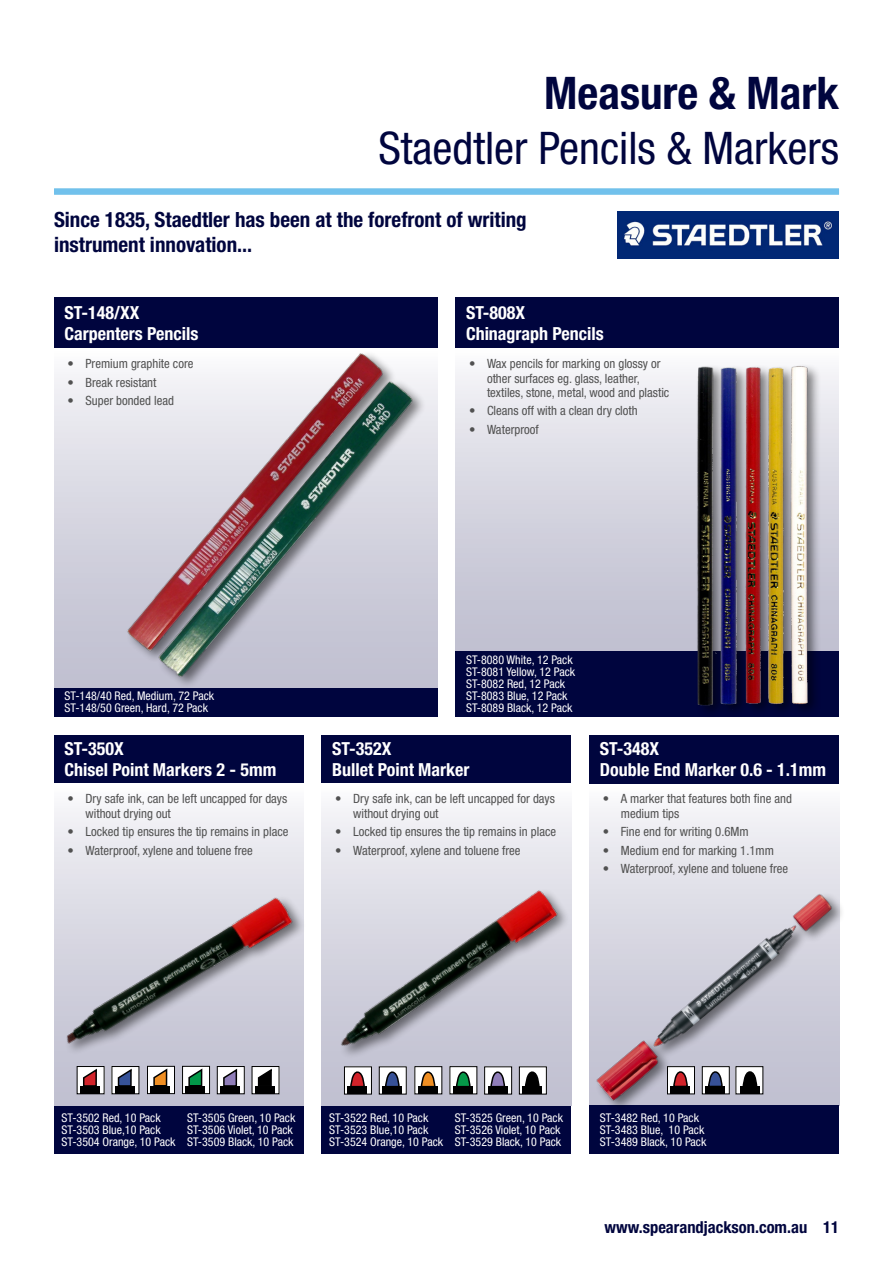
<style>
.page{position:relative;width:893px;height:1263px;background:#fff}
.page>*{position:absolute;margin:0;border:0;box-sizing:border-box;transform-origin:0 0}
.t1{font:condensed 45px "Helvetica Neue LT Std";color:#00053e}
.t2{font:700 condensed 45px "Helvetica Neue LT Std";color:#00053e}
.t3{font:700 condensed 21px/25.2px "Helvetica Neue LT Std";color:#00053e}
.t4{font:700 condensed 18px/21px "Helvetica Neue LT Std";color:#fff}
.t5{font:700 condensed 16.5px "Helvetica Neue LT Std";color:#00053e}
.t6{font:condensed 12.75px/14.2px "Helvetica Neue LT Std";color:#515151}
.t7{font:condensed 12px/12px "Helvetica Neue LT Std";color:#fff}
</style>
<div class="page">
<div style="left:589px;top:784px;width:250px;height:321px;background:linear-gradient(to bottom,#f6f6f8,#bbbbcd)"></div>
<div style="left:54px;top:298px;width:383px;height:51px;background:#00053e"></div>
<div style="left:455px;top:298px;width:384px;height:51px;background:#00053e"></div>
<div style="left:54px;top:735px;width:250px;height:49px;background:#00053e"></div>
<div style="left:322px;top:735px;width:249px;height:49px;background:#00053e"></div>
<div style="left:54px;top:688px;width:383px;height:28px;background:#00053e"></div>
<div style="left:455px;top:651px;width:384px;height:65px;background:#00053e"></div>
<div style="left:54px;top:1105px;width:250px;height:48px;background:#00053e"></div>
<div style="left:322px;top:1105px;width:249px;height:48px;background:#00053e"></div>
<div style="left:54px;top:784px;width:250px;height:321px;background:linear-gradient(to bottom,#f7f7fa,#b9b8ca)"></div>
<div style="left:322px;top:784px;width:249px;height:321px;background:linear-gradient(to bottom,#f7f7fa,#b8b8c9)"></div>
<div style="left:589px;top:735px;width:250px;height:49px;background:#00053e"></div>
<div style="left:589px;top:1105px;width:250px;height:48px;background:#00053e"></div>
<img style="left:617px;top:212px;width:221px;height:46px">
<div style="left:54px;top:349px;width:383px;height:339px;background:linear-gradient(to bottom,#f6f6f8,#bbbbcd)"></div>
<div style="left:455px;top:349px;width:384px;height:302px;background:linear-gradient(to bottom,#f6f6f8,#bbbbcd)"></div>
<div style="left:125px;top:350px;width:302px;height:340px;background:#000;opacity:.5"></div>
<img style="left:112px;top:349px;width:304px;height:333px">
<div style="left:695px;top:363px;width:127px;height:355px;background:#000;opacity:.5"></div>
<img style="left:693px;top:364px;width:119px;height:345px">
<div style="left:77px;top:1066px;width:27px;height:28px;background:#fff"></div>
<div style="left:77px;top:1066px;width:27px;height:28px;border:1px solid #000"></div>
<svg style="left:82px;top:1067px;width:16px;height:19px"></svg>
<div style="left:80px;top:1086px;width:20px;height:8px;background:#000"></div>
<div style="left:112px;top:1066px;width:27px;height:28px;background:#fff"></div>
<div style="left:112px;top:1066px;width:27px;height:28px;border:1px solid #000"></div>
<svg style="left:116px;top:1067px;width:16px;height:19px"></svg>
<div style="left:115px;top:1086px;width:20px;height:8px;background:#000"></div>
<div style="left:147px;top:1066px;width:27px;height:27px;background:#fff"></div>
<div style="left:147px;top:1066px;width:28px;height:28px;border:1px solid #000"></div>
<svg style="left:152px;top:1067px;width:16px;height:19px"></svg>
<div style="left:151px;top:1086px;width:19px;height:7px;background:#000"></div>
<div style="left:183px;top:1066px;width:27px;height:27px;background:#fff"></div>
<div style="left:182px;top:1066px;width:28px;height:28px;border:1px solid #000"></div>
<svg style="left:187px;top:1067px;width:16px;height:19px"></svg>
<div style="left:186px;top:1086px;width:19px;height:7px;background:#000"></div>
<div style="left:217px;top:1066px;width:27px;height:28px;background:#fff"></div>
<div style="left:217px;top:1066px;width:28px;height:28px;border:1px solid #000"></div>
<svg style="left:222px;top:1067px;width:16px;height:19px"></svg>
<div style="left:220px;top:1086px;width:20px;height:8px;background:#000"></div>
<div style="left:252px;top:1066px;width:27px;height:28px;background:#fff"></div>
<div style="left:252px;top:1066px;width:27px;height:28px;border:1px solid #000"></div>
<svg style="left:257px;top:1067px;width:16px;height:19px"></svg>
<div style="left:255px;top:1086px;width:20px;height:8px;background:#000"></div>
<div style="left:344px;top:1067px;width:27px;height:27px;background:#fff"></div>
<div style="left:344px;top:1066px;width:28px;height:28px;border:1px solid #000"></div>
<div style="left:348px;top:1086px;width:19px;height:8px;background:#000"></div>
<div style="left:379px;top:1067px;width:27px;height:27px;background:#fff"></div>
<div style="left:379px;top:1066px;width:28px;height:28px;border:1px solid #000"></div>
<div style="left:382px;top:1086px;width:20px;height:8px;background:#000"></div>
<div style="left:415px;top:1067px;width:27px;height:27px;background:#fff"></div>
<div style="left:414px;top:1066px;width:28px;height:28px;border:1px solid #000"></div>
<div style="left:418px;top:1086px;width:19px;height:8px;background:#000"></div>
<div style="left:450px;top:1067px;width:27px;height:27px;background:#fff"></div>
<div style="left:449px;top:1066px;width:28px;height:28px;border:1px solid #000"></div>
<div style="left:453px;top:1086px;width:20px;height:8px;background:#000"></div>
<div style="left:485px;top:1067px;width:27px;height:27px;background:#fff"></div>
<div style="left:484px;top:1066px;width:28px;height:28px;border:1px solid #000"></div>
<div style="left:488px;top:1086px;width:19px;height:8px;background:#000"></div>
<div style="left:519px;top:1067px;width:27px;height:27px;background:#fff"></div>
<div style="left:519px;top:1066px;width:28px;height:28px;border:1px solid #000"></div>
<div style="left:522px;top:1086px;width:20px;height:8px;background:#000"></div>
<svg style="left:350px;top:1071px;width:15px;height:15px"></svg>
<svg style="left:385px;top:1071px;width:15px;height:15px"></svg>
<svg style="left:420px;top:1071px;width:16px;height:15px"></svg>
<svg style="left:455px;top:1071px;width:16px;height:15px"></svg>
<svg style="left:490px;top:1071px;width:16px;height:15px"></svg>
<svg style="left:524px;top:1071px;width:16px;height:15px"></svg>
<div style="left:339px;top:887px;width:232px;height:172px;background:#000;opacity:.5"></div>
<img style="left:329px;top:879px;width:236px;height:180px">
<div style="left:594px;top:891px;width:252px;height:222px;background:#000;opacity:.5"></div>
<img style="left:594px;top:889px;width:242px;height:214px">
<div style="left:64px;top:895px;width:242px;height:161px;background:#000;opacity:.5"></div>
<img style="left:61px;top:891px;width:235px;height:167px">
<div style="left:54px;top:189px;width:785px;height:6px;background:#71c1ec"></div>
<h1 class="t2" style="left:544px;top:66px;width:296px">Measure &amp; Mark</h1>
<h1 class="t1" style="left:378px;top:122px;width:462px">Staedtler Pencils &amp; Markers</h1>
<h2 class="t3" style="left:54px;top:206px;width:474px">Since 1835, Staedtler has been at the forefront of writing instrument innovation...</h2>
<h3 class="t4" style="left:64px;top:302px;width:135px">ST-148/XX<br>Carpenters Pencils</h3>
<h3 class="t4" style="left:466px;top:302px;width:139px">ST-808X<br>Chinagraph Pencils</h3>
<p class="t6" style="left:68px;top:357px;width:127px">• Premium graphite core</p>
<p class="t6" style="left:68px;top:375px;width:91px">• Break resistant</p>
<p class="t6" style="left:68px;top:394px;width:108px">• Super bonded lead</p>
<p class="t7" style="left:64px;top:690px;width:151px">ST-148/40 Red, Medium, 72 Pack<br>ST-148/50 Green, Hard, 72 Pack</p>
<p class="t6" style="left:487px;top:357px;width:184px;text-indent:-18px">• Wax pencils for marking on glossy or other surfaces eg. glass, leather, textiles, stone, metal, wood and plastic</p>
<p class="t6" style="left:469px;top:404px;width:170px">• Cleans off with a clean dry cloth</p>
<p class="t6" style="left:469px;top:422px;width:71px">• Waterproof</p>
<p class="t7" style="left:466px;top:654px;width:111px">ST-8080 White, 12 Pack<br>ST-8081 Yellow, 12 Pack<br>ST-8082 Red, 12 Pack<br>ST-8083 Blue, 12 Pack<br>ST-8089 Black, 12 Pack</p>
<h3 class="t4" style="left:64px;top:738px;width:213px">ST-350X<br>Chisel Point Markers 2 - 5mm</h3>
<h3 class="t4" style="left:332px;top:738px;width:139px">ST-352X<br>Bullet Point Marker</h3>
<p class="t6" style="left:86px;top:792px;width:203px;text-indent:-18px">• Dry safe ink, can be left uncapped for days without drying out</p>
<p class="t6" style="left:68px;top:824px;width:222px">• Locked tip ensures the tip remains in place</p>
<p class="t6" style="left:68px;top:843px;width:187px">• Waterproof, xylene and toluene free</p>
<p class="t6" style="left:353px;top:792px;width:203px;text-indent:-18px">• Dry safe ink, can be left uncapped for days without drying out</p>
<p class="t6" style="left:335px;top:824px;width:222px">• Locked tip ensures the tip remains in place</p>
<p class="t6" style="left:335px;top:843px;width:187px">• Waterproof, xylene and toluene free</p>
<h3 class="t4" style="left:600px;top:738px;width:228px">ST-348X<br>Double End Marker 0.6 - 1.1mm</h3>
<p class="t6" style="left:621px;top:792px;width:173px;text-indent:-18px">• A marker that features both fine and medium tips</p>
<p class="t6" style="left:603px;top:824px;width:147px">• Fine end for writing 0.6Mm</p>
<p class="t6" style="left:603px;top:843px;width:173px">• Medium end for marking 1.1mm</p>
<p class="t6" style="left:603px;top:861px;width:187px">• Waterproof, xylene and toluene free</p>
<p class="t7" style="left:62px;top:1111px;width:116px">ST-3502 Red, 10 Pack<br>ST-3503 Blue,10 Pack<br>ST-3504 Orange, 10 Pack</p>
<p class="t7" style="left:187px;top:1111px;width:110px">ST-3505 Green, 10 Pack<br>ST-3506 Violet, 10 Pack<br>ST-3509 Black, 10 Pack</p>
<p class="t7" style="left:329px;top:1111px;width:116px">ST-3522 Red, 10 Pack<br>ST-3523 Blue,10 Pack<br>ST-3524 Orange, 10 Pack</p>
<p class="t7" style="left:455px;top:1111px;width:110px">ST-3525 Green, 10 Pack<br>ST-3526 Violet, 10 Pack<br>ST-3529 Black, 10 Pack</p>
<p class="t7" style="left:600px;top:1111px;width:108px">ST-3482 Red, 10 Pack<br>ST-3483 Blue, 10 Pack<br>ST-3489 Black, 10 Pack</p>
<p class="t5" style="left:605px;top:1217px;width:236px">www.spearandjackson.com.au 11</p>
</div>
